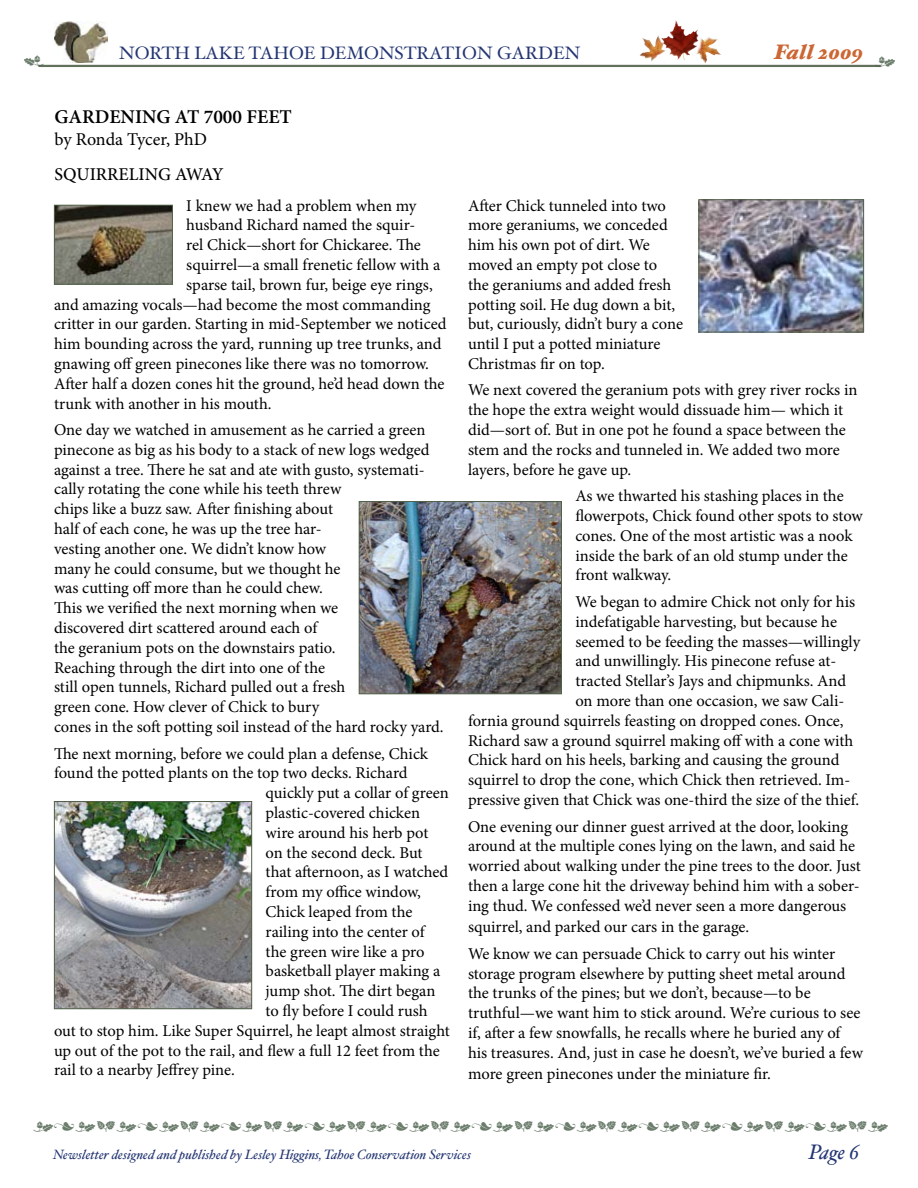
<style>
.page{position:relative;width:918px;height:1188px;background:#fff}
.page>*{position:absolute;margin:0;border:0;box-sizing:border-box;transform-origin:0 0}
.t1{font:italic 900 21px "Hoefler Text";color:#c63}
.t2{font:italic 21px "Hoefler Text";color:#243673}
.t3{font:600 19.5px "Minion Pro";color:#000}
.t4{font:18px "Hoefler Text";color:#243673}
.t5{font:18px "Minion Pro";letter-spacing:-.005em;color:#000}
.t6{font:500 18px "Minion Pro";color:#000}
.t7{font:16.5px/19.8px "Minion Pro";color:#000}
.t8{font:16.5px "Type Embellishments One Let Plain";color:#465c47}
.t9{font:italic 13.5px "Hoefler Text";color:#243673}
</style>
<div class="page">
<hr style="left:38px;top:65px;width:843px;height:2px;background:#51614a">
<img style="left:640px;top:35px;width:21px;height:26px">
<img style="left:699px;top:37px;width:22px;height:26px">
<img style="left:661px;top:20px;width:38px;height:40px">
<img style="left:54px;top:22px;width:54px;height:41px">
<img style="left:701px;top:201px;width:161px;height:129px">
<div style="left:699px;top:199px;width:165px;height:133px;border:1px solid #51614a"></div>
<img style="left:56px;top:803px;width:194px;height:204px">
<div style="left:54px;top:801px;width:198px;height:208px;border:1px solid #51614a"></div>
<img style="left:361px;top:503px;width:199px;height:189px">
<div style="left:359px;top:501px;width:203px;height:193px;border:1px solid #51614a"></div>
<img style="left:56px;top:207px;width:115px;height:76px">
<div style="left:54px;top:205px;width:119px;height:80px;border:1px solid #51614a"></div>
<svg style="left:38px;top:64px;width:6px;height:2px"></svg>
<p class="t4" style="left:119px;top:42px;width:463px">NORTH LAKE TAHOE DEMONSTRATION GARDEN</p>
<p class="t1" style="left:775px;top:40px;width:90px">Fall 2009</p>
<p class="t8" style="left:875px;top:55px;width:23px">M</p>
<p class="t3" style="left:55px;top:104px;width:68px">GARDENIN</p>
<p class="t3" style="left:156px;top:104px;width:113px">G AT 7000 FEET</p>
<p class="t5" style="left:55px;top:127px;width:154px">by Ronda Tycer, PhD</p>
<p class="t6" style="left:55px;top:162px;width:171px">SQUIRRELING AWAY</p>
<p class="t7" style="left:186px;top:195px;width:232px">I knew we had a problem when my</p>
<p class="t7" style="left:186px;top:215px;width:231px">husband Richard named the squir-</p>
<p class="t7" style="left:186px;top:235px;width:236px">rel Chick—short for Chickaree. The</p>
<p class="t7" style="left:186px;top:255px;width:256px">squirrel—a small frenetic fellow with a</p>
<p class="t7" style="left:186px;top:275px;width:248px">sparse tail, brown fur, beige eye rings,</p>
<p class="t7" style="left:54px;top:294px;width:378px">and amazing vocals—had become the most commanding</p>
<p class="t7" style="left:54px;top:314px;width:394px">critter in our garden. Starting in mid-September we noticed</p>
<p class="t7" style="left:54px;top:334px;width:389px">him bounding across the yard, running up tree trunks, and</p>
<p class="t7" style="left:54px;top:354px;width:376px">gnawing off green pinecones like there was no tomorrow.</p>
<p class="t7" style="left:54px;top:374px;width:392px">After half a dozen cones hit the ground, he’d head down the</p>
<p class="t7" style="left:54px;top:393px;width:219px">trunk with another in his mouth.</p>
<p class="t7" style="left:54px;top:420px;width:391px">One day we watched in amusement as he carried a green pinecone as big as his body to a stack of new logs wedged against a tree. There he sat and ate with gusto, systemati&shy;cally rotating the cone while his teeth threw<br>chips like a buzz saw. After finishing about<br>half of each cone, he was up the tree har-<br>vesting another one. We didn’t know how<br>many he could consume, but we thought he<br>was cutting off more than he could chew.<br>This we verified the next morning when we<br>discovered dirt scattered around each of<br>the geranium pots on the downstairs patio.<br>Reaching through the dirt into one of the<br>still open tunnels, Richard pulled out a fresh<br>green cone. How clever of Chick to bury<br>cones in the soft potting soil instead of the hard rocky yard.</p>
<p class="t7" style="left:54px;top:744px;width:376px">The next morning, before we could plan a defense, Chick</p>
<p class="t7" style="left:54px;top:763px;width:355px">found the potted plants on the top two decks. Richard</p>
<p class="t7" style="left:266px;top:783px;width:185px">quickly put a collar of green</p>
<p class="t7" style="left:266px;top:803px;width:156px">plastic-covered chicken</p>
<p class="t7" style="left:266px;top:823px;width:164px">wire around his herb pot</p>
<p class="t7" style="left:266px;top:843px;width:159px">on the second deck. But</p>
<p class="t7" style="left:266px;top:862px;width:184px">that afternoon, as I watched</p>
<p class="t7" style="left:266px;top:882px;width:157px">from my office window,</p>
<p class="t7" style="left:266px;top:902px;width:148px">Chick leaped from the</p>
<p class="t7" style="left:266px;top:922px;width:161px">railing into the center of</p>
<p class="t7" style="left:266px;top:942px;width:160px">the green wire like a pro</p>
<p class="t7" style="left:266px;top:961px;width:176px">basketball player making a</p>
<p class="t7" style="left:266px;top:981px;width:171px">jump shot. The dirt began</p>
<p class="t7" style="left:266px;top:1001px;width:164px">to fly before I could rush</p>
<p class="t7" style="left:54px;top:1021px;width:397px">out to stop him. Like Super Squirrel, he leapt almost straight</p>
<p class="t7" style="left:54px;top:1041px;width:387px">up out of the pot to the rail, and flew a full 12 feet from the</p>
<p class="t7" style="left:54px;top:1060px;width:182px">rail to a nearby Jeffrey pine.</p>
<p class="t7" style="left:468px;top:195px;width:217px">After Chick tunneled into two more geraniums, we conceded him his own pot of dirt. We moved an empty pot close to<br>the geraniums and added fresh potting soil. He dug down a bit, but, curiously, didn’t bury a cone until I put a potted miniature<br>Christmas fir on top.</p>
<p class="t7" style="left:468px;top:380px;width:391px">We next covered the geranium pots with grey river rocks in the hope the extra weight would dissuade him— which it did—sort of. But in one pot he found a space between the stem and the rocks and tunneled in. We added two more layers, before he gave up.</p>
<p class="t7" style="left:575px;top:486px;width:289px">As we thwarted his stashing places in the flowerpots, Chick found other spots to stow cones. One of the most artistic was a nook inside the bark of an old stump under the front walkway.</p>
<p class="t7" style="left:575px;top:592px;width:281px">We began to admire Chick not only for his</p>
<p class="t7" style="left:575px;top:612px;width:263px">indefatigable harvesting, but because he</p>
<p class="t7" style="left:575px;top:631px;width:286px">seemed to be feeding the masses—willingly</p>
<p class="t7" style="left:575px;top:651px;width:263px">and unwillingly. His pinecone refuse at-</p>
<p class="t7" style="left:575px;top:671px;width:272px">tracted Stellar’s Jays and chipmunks. And</p>
<p class="t7" style="left:575px;top:691px;width:270px">on more than one occasion, we saw Cali-</p>
<p class="t7" style="left:468px;top:711px;width:377px">fornia ground squirrels feasting on dropped cones. Once,</p>
<p class="t7" style="left:468px;top:730px;width:387px">Richard saw a ground squirrel making off with a cone with</p>
<p class="t7" style="left:468px;top:750px;width:373px">Chick hard on his heels, barking and causing the ground</p>
<p class="t7" style="left:468px;top:770px;width:384px">squirrel to drop the cone, which Chick then retrieved. Im-</p>
<p class="t7" style="left:468px;top:790px;width:393px">pressive given that Chick was one-third the size of the thief.</p>
<p class="t7" style="left:468px;top:816px;width:394px">One evening our dinner guest arrived at the door, looking around at the multiple cones lying on the lawn, and said he worried about walking under the pine trees to the door. Just then a large cone hit the driveway behind him with a sober&shy;ing thud. We confessed we’d never seen a more dangerous</p>
<p class="t7" style="left:468px;top:914px;width:369px;line-height:26.5px">squirrel, and parked our cars in the garage.<br>We know we can persuade Chick to carry out his winter</p>
<p class="t7" style="left:468px;top:964px;width:396px">storage program elsewhere by putting sheet metal around the trunks of the pines; but we don’t, because—to be truthful—we want him to stick around. We’re curious to see if, after a few snowfalls, he recalls where he buried any of his treasures. And, just in case he doesn’t, we’ve buried a few</p>
<p class="t7" style="left:468px;top:1064px;width:305px">more green pinecones under the miniature fir.</p>
<p class="t8" style="left:32px;top:1120px;width:858px">MNMAMNMAMNMAMNMAMNMAMNMAMNMAMNMAMNMAMNMAM</p>
<p class="t9" style="left:53px;top:1146px;width:419px">Newsletter designed and published by Lesley Higgins, Tahoe Conservation Services</p>
<p class="t2" style="left:809px;top:1139px;width:52px">Page 6</p>
</div>
